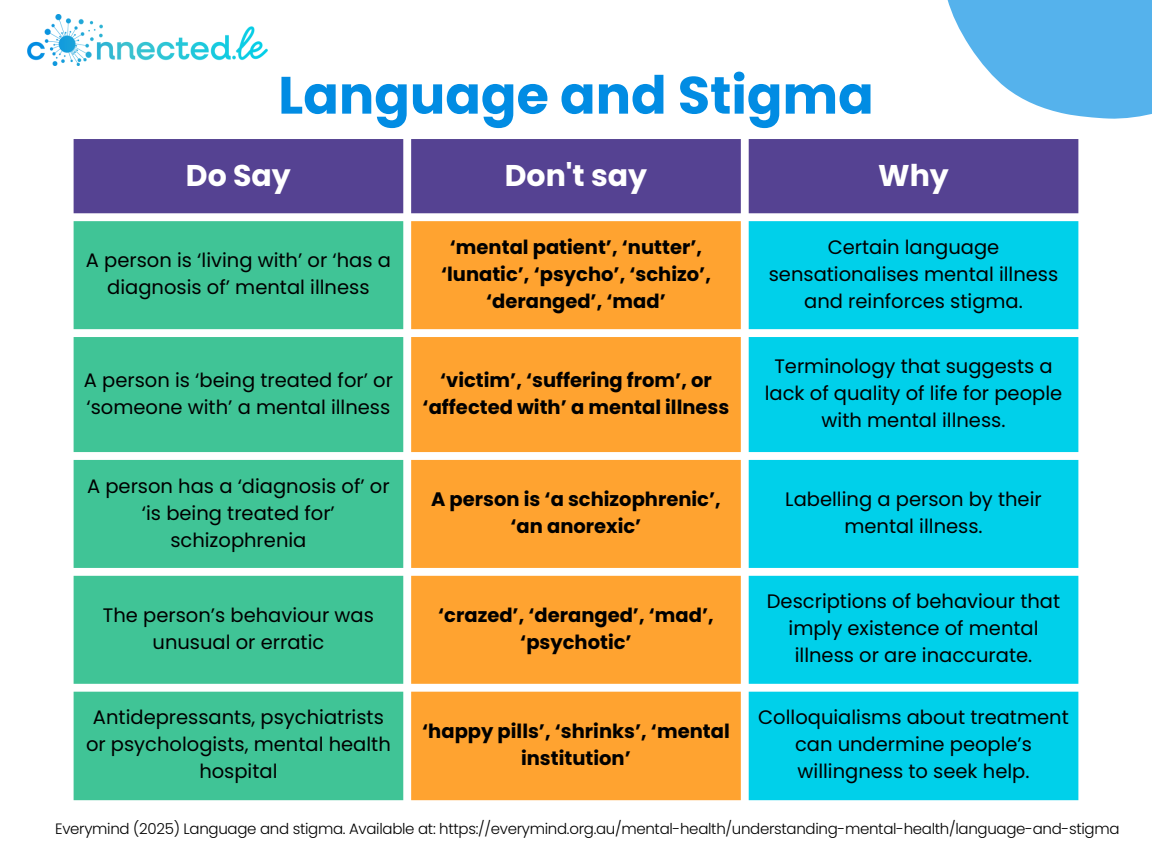
<style>
.page{position:relative;width:1152px;height:864px;background:#fff}
.page>*{position:absolute;margin:0;border:0;box-sizing:border-box;transform-origin:0 0}
.t1{font:700 52.5px "Poppins";color:#018ce3}
.t2{font:700 30px "Poppins";color:#fff}
.t3{font:19.5px/27px "Poppins";color:#000;text-align:center}
.t4{font:700 19.5px/27px "Poppins";color:#000;text-align:center}
.t5{font:300 15px "Poppins";letter-spacing:-.02em;color:#000}
</style>
<div class="page">
<div style="left:74px;top:139px;width:1004px;height:74px;background:#554292"></div>
<div style="left:74px;top:221px;width:329px;height:579px;background:#40c496"></div>
<div style="left:411px;top:221px;width:330px;height:579px;background:#ffa330"></div>
<div style="left:749px;top:221px;width:329px;height:579px;background:#00d0ea"></div>
<svg style="left:947px;top:0;width:205px;height:118px"></svg>
<img style="left:28px;top:14px;width:239px;height:51px">
<p class="t1" style="left:278px;top:59px;width:597px">Language and Stigma</p>
<p class="t2" style="left:186px;top:155px;width:107px">Do Say</p>
<h1 class="t2" style="left:505px;top:155px;width:144px">Don't say</h1>
<p class="t2" style="left:878px;top:155px;width:72px">Why</p>
<p class="t3" style="left:86px;top:247px;width:307px">A person is ‘living with’ or ‘has a diagnosis of’ mental illness</p>
<p class="t4" style="left:441px;top:233px;width:271px">‘mental patient’, ‘nutter’, ‘lunatic’, ‘psycho’, ‘schizo’, ‘deranged’, ‘mad’</p>
<p class="t3" style="left:769px;top:233px;width:291px">Certain language sensationalises mental illness and reinforces stigma.</p>
<p class="t3" style="left:84px;top:366px;width:311px;text-align:left">A person is ‘being treated for’ or ‘someone with’ a mental illness</p>
<p class="t4" style="left:423px;top:366px;width:308px">‘victim’, ‘suffering from’, or ‘affected with’ a mental illness</p>
<p class="t3" style="left:765px;top:353px;width:299px">Terminology that suggests a lack of quality of life for people with mental illness.</p>
<p class="t3" style="left:87px;top:472px;width:304px">A person has a ‘diagnosis of’ or ‘is being treated for’ schizophrenia</p>
<p class="t4" style="left:431px;top:486px;width:291px">A person is ‘a schizophrenic’, ‘an anorexic’</p>
<p class="t3" style="left:785px;top:486px;width:258px">Labelling a person by their mental illness.</p>
<p class="t3" style="left:103px;top:602px;width:273px">The person’s behaviour was unusual or erratic</p>
<p class="t4" style="left:438px;top:602px;width:277px">‘crazed’, ‘deranged’, ‘mad’, ‘psychotic’</p>
<p class="t3" style="left:767px;top:588px;width:295px">Descriptions of behaviour that imply existence of mental illness or are inaccurate.</p>
<p class="t3" style="left:758px;top:704px;width:312px">Colloquialisms about treatment can undermine people’s willingness to seek help.</p>
<p class="t5" style="left:55px;top:818px;width:1066px">Everymind (2025) Language and stigma. Available at: https://everymind.org.au/mental-health/understanding-mental-health/language-and-stigma</p>
<p class="t3" style="left:86px;top:704px;width:306px">Antidepressants, psychiatrists or psychologists, mental health hospital</p>
<p class="t4" style="left:422px;top:717px;width:309px">‘happy pills’, ‘shrinks’, ‘mental institution’</p>
</div>
